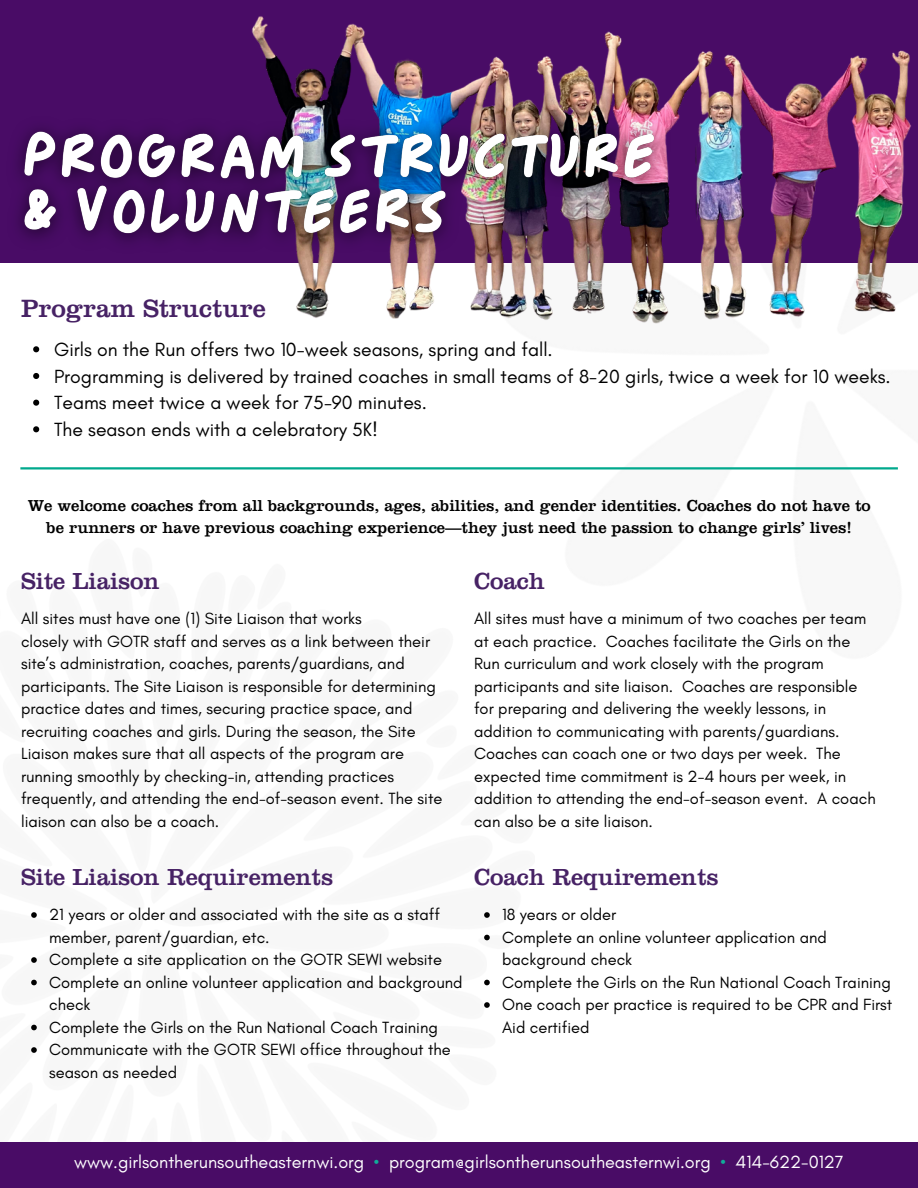
<style>
.page{position:relative;width:918px;height:1188px;background:#fff}
.page>*{position:absolute;margin:0;border:0;box-sizing:border-box;transform-origin:0 0}
.t1{font:25.95px "Clarendon";color:#472265}
.t2{font:24.15px "Clarendon";color:#472265}
.t3{font:19.35px/26.7px "Glacial Indifference";color:#000}
.t4{font:18px "Glacial Indifference";color:#fff}
.t5{font:16.5px/22.5px "Glacial Indifference";color:#000}
.t6{font:16.5px/22.5px "Clarendon";color:#000;text-align:center}
.s1{color:#11ac99}
</style>
<div class="page">
<div style="left:0;top:0;width:918px;height:262px;background:#490c66"></div>
<div style="left:0;top:1142px;width:918px;height:46px;background:#490c66"></div>
<img style="left:251px;top:16px;width:667px;height:308px">
<img style="left:0;top:104px;width:698px;height:172px">
<svg style="left:484px;top:912px;width:6px;height:6px"></svg>
<svg style="left:484px;top:935px;width:6px;height:5px"></svg>
<svg style="left:484px;top:980px;width:6px;height:5px"></svg>
<svg style="left:484px;top:1002px;width:6px;height:6px"></svg>
<svg style="left:31px;top:912px;width:6px;height:6px"></svg>
<svg style="left:31px;top:957px;width:6px;height:6px"></svg>
<svg style="left:31px;top:980px;width:6px;height:5px"></svg>
<svg style="left:31px;top:1025px;width:6px;height:5px"></svg>
<svg style="left:31px;top:1047px;width:6px;height:6px"></svg>
<svg style="left:33px;top:346px;width:6px;height:6px"></svg>
<svg style="left:33px;top:373px;width:6px;height:6px"></svg>
<svg style="left:33px;top:400px;width:6px;height:6px"></svg>
<svg style="left:33px;top:426px;width:6px;height:6px"></svg>
<hr style="left:20px;top:467px;width:878px;height:3px;background:#00a98d">
<h1 class="t1" style="left:21px;top:300px;width:246px">Program Structure</h1>
<p class="t3" style="left:54px;top:336px;width:838px">Girls on the Run offers two 10-week seasons, spring and fall.<br>Programming is delivered by trained coaches in small teams of 8-20 girls, twice a week for 10 weeks.<br>Teams meet twice a week for 75-90 minutes.<br>The season ends with a celebratory 5K!</p>
<p class="t6" style="left:28px;top:496px;width:845px">We welcome coaches from all backgrounds, ages, abilities, and gender identities. Coaches do not have to be runners or have previous coaching experience—they just need the passion to change girls’ lives!</p>
<h2 class="t2" style="left:21px;top:573px;width:140px">Site Liaison</h2>
<h2 class="t2" style="left:474px;top:573px;width:73px">Coach</h2>
<p class="t5" style="left:21px;top:607px;width:423px">All sites must have one (1) Site Liaison that works<br>closely with GOTR staff and serves as a link between their site’s administration, coaches, parents/guardians, and participants. The Site Liaison is responsible for determining practice dates and times, securing practice space, and recruiting coaches and girls. During the season, the Site Liaison makes sure that all aspects of the program are running smoothly by checking-in, attending practices frequently, and attending the end-of-season event. The site liaison can also be a coach.</p>
<p class="t5" style="left:474px;top:607px;width:403px">All sites must have a minimum of two coaches per team at each practice. Coaches facilitate the Girls on the Run curriculum and work closely with the program participants and site liaison. Coaches are responsible for preparing and delivering the weekly lessons, in addition to communicating with parents/guardians.<br>Coaches can coach one or two days per week. The expected time commitment is 2-4 hours per week, in addition to attending the end-of-season event. A coach can also be a site liaison.</p>
<h2 class="t2" style="left:21px;top:869px;width:314px">Site Liaison Requirements</h2>
<h2 class="t2" style="left:474px;top:869px;width:246px">Coach Requirements</h2>
<p class="t5" style="left:49px;top:903px;width:415px">21 years or older and associated with the site as a staff member, parent/guardian, etc.<br>Complete a site application on the GOTR SEWI website Complete an online volunteer application and background check<br>Complete the Girls on the Run National Coach Training Communicate with the GOTR SEWI office throughout the season as needed</p>
<p class="t5" style="left:502px;top:903px;width:392px">18 years or older<br>Complete an online volunteer application and background check<br>Complete the Girls on the Run National Coach Training One coach per practice is required to be CPR and First Aid certified</p>
<p class="t4" style="left:74px;top:1151px;width:771px">www.girlsontherunsoutheasternwi.org <span class="s1">•</span> program@girlsontherunsoutheasternwi.org <span class="s1">•</span> 414-622-0127</p>
</div>
